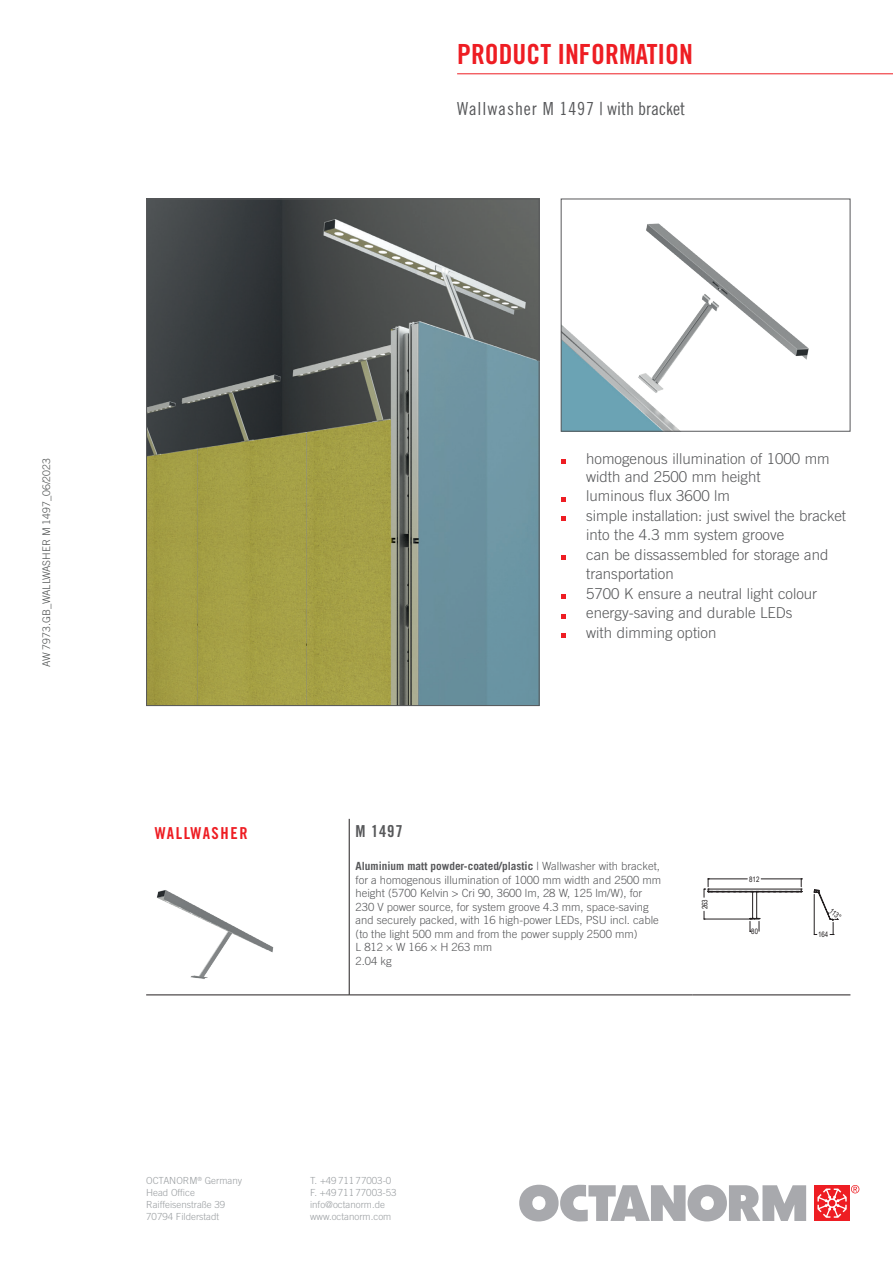
<style>
.page{position:relative;width:893px;height:1263px;background:#fff}
.page>*{position:absolute;margin:0;border:0;box-sizing:border-box;transform-origin:0 0}
.t1{font:27.75px "Trade Gothic LT Pro Bd Cn 20";color:#ee1d23}
.t2{font:18px "Trade Gothic LT Pro Cn 18";letter-spacing:.05em;color:#57585a}
.t3{font:16.5px "Trade Gothic LT Pro Bd Cn 20";letter-spacing:.1em;color:#ee1d23}
.t4{font:16.5px "Trade Gothic LT Pro Bd Cn 20";color:#57585a}
.t5{font:300 15px/19.5px "Trade Gothic LT Pro";color:#57585a}
.t6{font:300 11.25px/13.5px "Trade Gothic LT Pro";color:#57585a}
.t7{font:300 10.5px "Trade Gothic LT Pro";color:#4f5252}
.t8{font:300 9.75px/12px "Trade Gothic LT Pro";color:#9b9fa2}
.t9{font:7.5px "Arial Narrow";color:#231f20}
.s1{font-weight:700}
</style>
<div class="page">
<svg style="left:519px;top:1185px;width:287px;height:36px"></svg>
<div style="left:814px;top:1185px;width:36px;height:36px;background:#ee1d23"></div>
<svg style="left:817px;top:1185px;width:42px;height:33px"></svg>
<hr style="left:457px;top:74px;width:436px;height:1px;background:#ee1d23">
<svg style="left:561px;top:459px;width:4px;height:5px"></svg>
<svg style="left:561px;top:497px;width:4px;height:4px"></svg>
<svg style="left:561px;top:516px;width:4px;height:5px"></svg>
<svg style="left:561px;top:555px;width:4px;height:5px"></svg>
<svg style="left:561px;top:594px;width:4px;height:5px"></svg>
<svg style="left:561px;top:614px;width:4px;height:4px"></svg>
<svg style="left:561px;top:633px;width:4px;height:5px"></svg>
<hr style="left:349px;top:819px;width:1px;height:176px;background:#231f20">
<hr style="left:146px;top:995px;width:203px;height:1px;background:#231f20">
<hr style="left:349px;top:995px;width:344px;height:1px;background:#231f20">
<hr style="left:693px;top:995px;width:157px;height:1px;background:#231f20">
<img style="left:155px;top:890px;width:120px;height:105px">
<svg style="left:703px;top:879px;width:99px;height:53px"></svg>
<hr style="left:704px;top:919px;width:48px;height:1px;background:#231f20">
<svg style="left:814px;top:889px;width:24px;height:46px"></svg>
<hr style="left:814px;top:894px;width:1px;height:40px;background:#231f20">
<img style="left:563px;top:223px;width:246px;height:207px">
<div style="left:561px;top:199px;width:289px;height:233px;border:1px solid #57585a"></div>
<img style="left:148px;top:201px;width:389px;height:503px">
<h1 class="t1" style="left:457px;top:37px;width:237px">PRODUCT INFORMATION</h1>
<h2 class="t2" style="left:457px;top:98px;width:229px">Wallwasher M 1497 | with bracket</h2>
<p class="t7" style="left:40px;top:667px;width:210px;rotate:-90deg">AW 7973.GB_WALLWASHER M 1497_06/2023</p>
<h3 class="t5" style="left:586px;top:449px;width:245px;line-height:18px">homogenous illumination of 1000 mm width and 2500 mm height</h3>
<p class="t5" style="left:586px;top:486px;width:261px">luminous flux 3600 lm<br>simple installation: just swivel the bracket into the 4.3 mm system groove<br>can be dissassembled for storage and transportation<br>5700 K ensure a neutral light colour energy-saving and durable LEDs<br>with dimming option</p>
<h3 class="t3" style="left:155px;top:823px;width:95px">WALLWASHER</h3>
<h3 class="t4" style="left:356px;top:821px;width:49px">M 1497</h3>
<p class="t6" style="left:356px;top:859px;width:307px"><span class="s1">Aluminium matt powder-coated/plastic</span> | Wallwasher with bracket, for a homogenous illumination of 1000 mm width and 2500 mm height (5700 Kelvin &gt; Cri 90, 3600 lm, 28 W, 125 lm/W), for 230 V power source, for system groove 4.3 mm, space-saving and securely packed, with 16 high-power LEDs, PSU incl. cable (to the light 500 mm and from the power supply 2500 mm)<br>L 812 × W 166 × H 263 mm<br>2.04 kg</p>
<p class="t9" style="left:699px;top:909px;width:12px;rotate:-90deg">263</p>
<p class="t9" style="left:749px;top:874px;width:12px">812</p>
<p class="t9" style="left:751px;top:925px;width:8px">80</p>
<p class="t9" style="left:834px;top:906px;width:14px;rotate:38deg">113°</p>
<p class="t9" style="left:818px;top:929px;width:12px">164</p>
<p class="t8" style="left:146px;top:1175px;width:97px">OCTANORM<sup>®</sup> Germany<br>Head Office<br>Raiffeisenstraße 39<br>70794 Filderstadt</p>
<p class="t8" style="left:310px;top:1175px;width:88px">T. +4971177003-0<br>F. +4971177003-53 info@octanorm.de www.octanorm.com</p>
</div>
